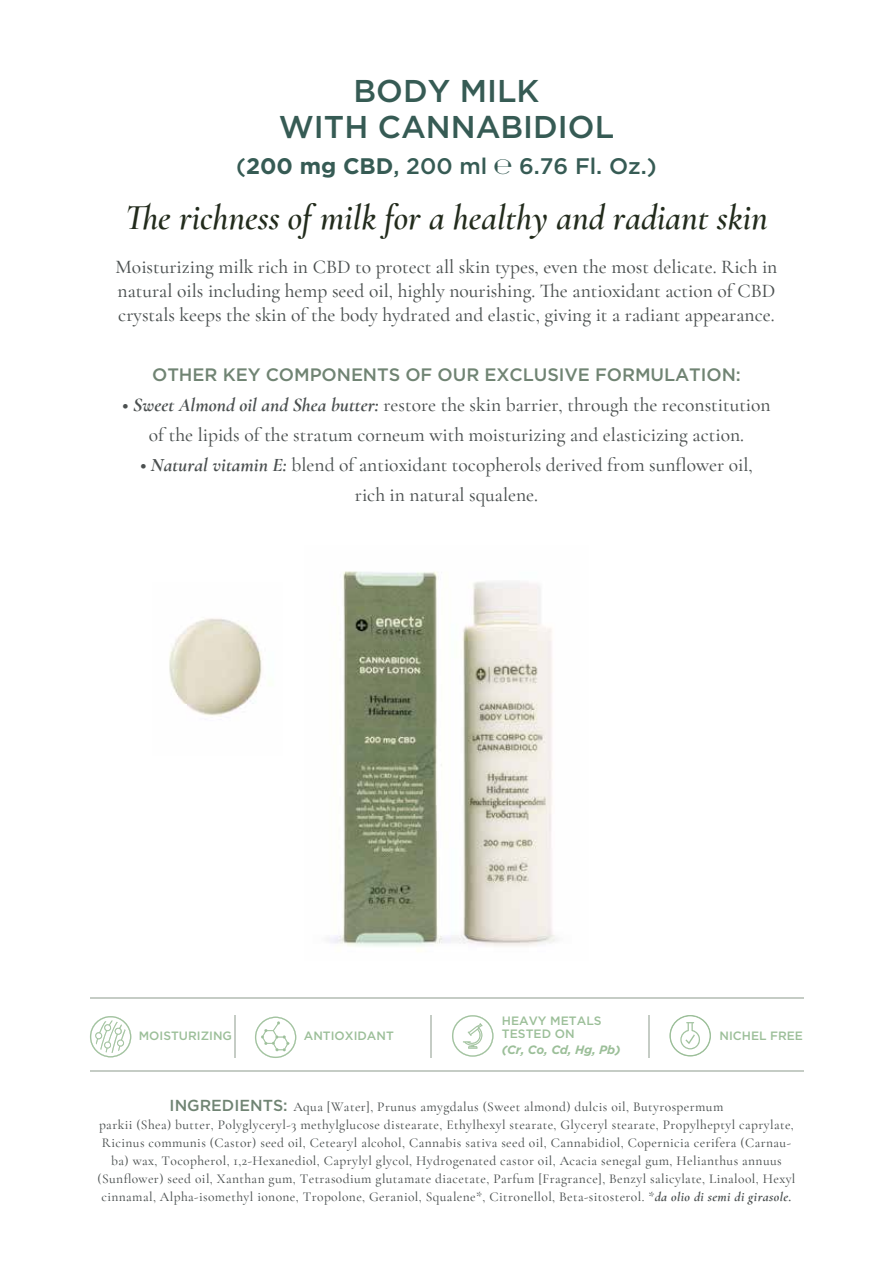
<style>
.page{position:relative;width:893px;height:1263px;background:#fff}
.page>*{position:absolute;margin:0;border:0;box-sizing:border-box;transform-origin:0 0}
.t1{font:italic 600 35.4px "Cormorant";color:#222b1c}
.t2{font:500 31.5px/36px "Gotham HTF";color:#365b54;text-align:center}
.t3{font:500 22.5px "Gotham HTF";color:#365b54}
.t4{font:500 19.5px/24px "Cormorant Garamond";color:#4b5050;text-align:center}
.t5{font:500 18px "Gotham HTF";letter-spacing:-.005em;color:#708473}
.t6{font:500 13.5px/18px "Cormorant Garamond";letter-spacing:.03em;color:#4b5050;text-align:center}
.t7{font:500 12.15px/13.4px "Gotham HTF";color:#9cbf99}
.t8{font:italic 700 12.15px "Gotham HTF";letter-spacing:-.015em;color:#9cbf99}
.s1{font-weight:700}
.s2{font-family:"Myriad Pro";font-weight:400}
.s3{font-weight:700;font-style:italic}
.s4{font-family:"Gotham HTF";font-size:15.9px;color:#708473}
</style>
<div class="page">
<img style="left:169px;top:618px;width:93px;height:98px">
<svg style="left:90px;top:1016px;width:41px;height:41px"></svg>
<svg style="left:255px;top:1017px;width:41px;height:41px"></svg>
<hr style="left:234px;top:1015px;width:1px;height:43px;background:#4f674f">
<hr style="left:90px;top:1070px;width:713px;height:2px;background:#4f674f">
<hr style="left:90px;top:997px;width:713px;height:2px;background:#4f674f">
<hr style="left:431px;top:1015px;width:1px;height:43px;background:#4f674f">
<hr style="left:648px;top:1015px;width:1px;height:43px;background:#4f674f">
<svg style="left:669px;top:1015px;width:42px;height:41px"></svg>
<svg style="left:452px;top:1015px;width:41px;height:42px"></svg>
<img style="left:329px;top:571px;width:226px;height:381px">
<h2 class="t2" style="left:279px;top:72px;width:337px">BODY MILK<br>WITH CANNABIDIOL</h2>
<h3 class="t3" style="left:236px;top:153px;width:422px">(<span class="s1">200 mg CBD</span>, 200 ml <span class="s2">℮</span> 6.76 Fl. Oz.)</h3>
<h1 class="t1" style="left:125px;top:197px;width:644px">The richness of milk for a healthy and radiant skin</h1>
<p class="t4" style="left:116px;top:255px;width:663px;text-align:justify">Moisturizing milk rich in CBD to protect all skin types, even the most delicate. Rich in natural oils including hemp seed oil, highly nourishing. The antioxidant action of CBD crystals keeps the skin of the body hydrated and elastic, giving it a radiant appearance.</p>
<h3 class="t5" style="left:152px;top:365px;width:590px">OTHER KEY COMPONENTS OF OUR EXCLUSIVE FORMULATION:</h3>
<h3 class="t4" style="left:122px;top:390px;width:650px;line-height:30px"><span class="s3">• Sweet Almond oil and Shea butter:</span> restore the skin barrier, through the reconstitution of the lipids of the stratum corneum with moisturizing and elasticizing action.</h3>
<h3 class="t4" style="left:140px;top:450px;width:614px;line-height:30px"><span class="s3">• Natural vitamin E:</span> blend of antioxidant tocopherols derived from sunflower oil, rich in natural squalene.</h3>
<p class="t7" style="left:502px;top:1013px;width:101px">HEAVY METALS<br>TESTED ON</p>
<p class="t8" style="left:502px;top:1043px;width:120px">(Cr, Co, Cd, Hg, Pb)</p>
<p class="t7" style="left:139px;top:1028px;width:95px">MOISTURIZING</p>
<p class="t7" style="left:304px;top:1028px;width:92px">ANTIOXIDANT</p>
<p class="t7" style="left:719px;top:1028px;width:85px">NICHEL FREE</p>
<p class="t6" style="left:98px;top:1098px;width:699px"><span class="s4">INGREDIENTS:</span> Aqua [Water], Prunus amygdalus (Sweet almond) dulcis oil, Butyrospermum<br>parkii (Shea) butter, Polyglyceryl-3 methylglucose distearate, Ethylhexyl stearate, Glyceryl stearate, Propylheptyl caprylate, Ricinus communis (Castor) seed oil, Cetearyl alcohol, Cannabis sativa seed oil, Cannabidiol, Copernicia cerifera (Carnau&shy;ba) wax, Tocopherol, 1,2-Hexanediol, Caprylyl glycol, Hydrogenated castor oil, Acacia senegal gum, Helianthus annuus (Sunflower) seed oil, Xanthan gum, Tetrasodium glutamate diacetate, Parfum [Fragrance], Benzyl salicylate, Linalool, Hexyl cinnamal, Alpha-isomethyl ionone, Tropolone, Geraniol, Squalene*, Citronellol, Beta-sitosterol. *<span class="s3">da olio di semi di girasole.</span></p>
</div>
